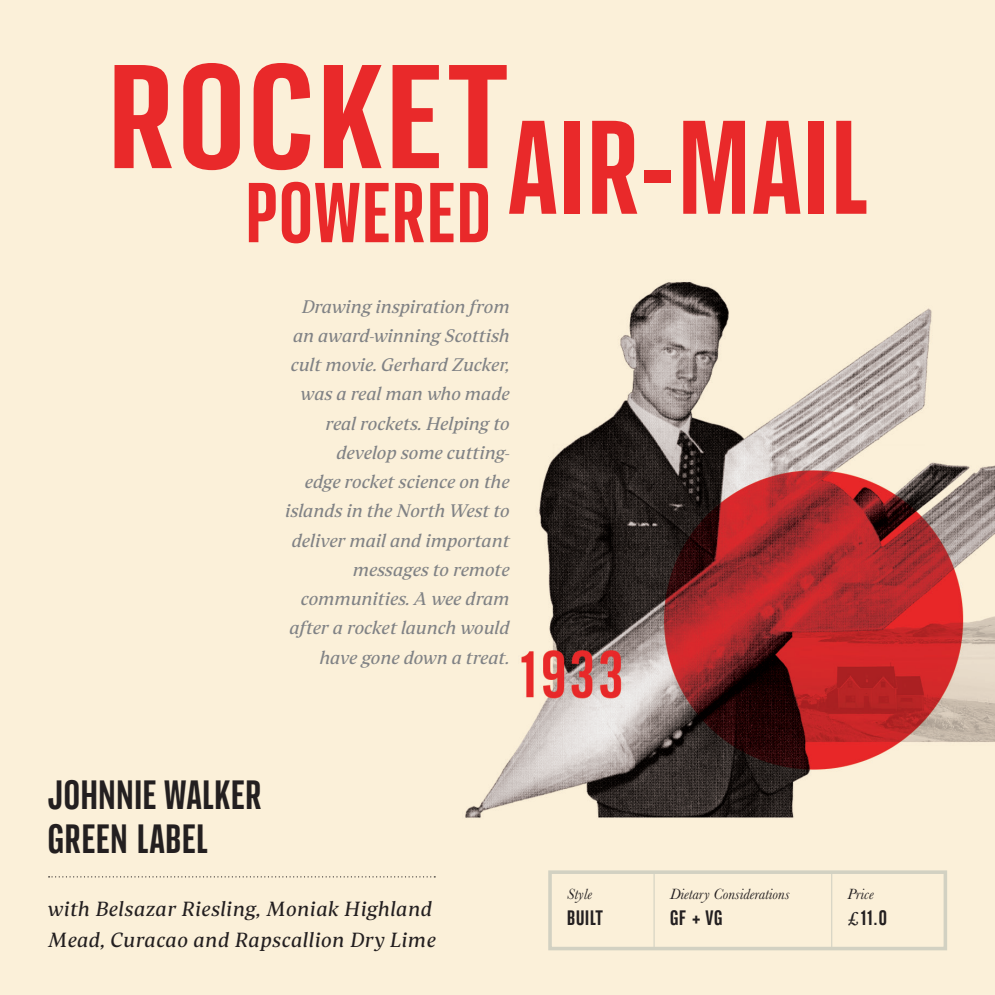
<style>
.page{position:relative;width:995px;height:995px;background:#fbf0d9}
.page>*{position:absolute;margin:0;border:0;box-sizing:border-box;transform-origin:0 0}
.t1{font:146.03px "Johnnie Walker Headline";letter-spacing:.02em;color:#e9292a;scale:1.15 1}
.t2{font:131.62px "Johnnie Walker Headline";letter-spacing:.02em;color:#e9292a}
.t3{font:40.5px/44.1px "Johnnie Walker Headline";letter-spacing:.02em;color:#231f20}
.t4{font:20.7px "Johnnie Walker Headline";letter-spacing:.04em;color:#231f20}
.t5{font:italic 20.25px/31.5px "Johnnie Walker Serif";letter-spacing:.02em;color:#231f20}
.t6{font:italic 18px/29.2px "Johnnie Walker Serif";color:#808285;text-align:right}
.t7{font:italic 15.3px "Baskerville";color:#231f20}
</style>
<div class="page">
<img style="left:48px;top:282px;width:947px;height:669px">
<svg style="left:49px;top:876px;width:386px;height:1px"></svg>
<div style="left:548px;top:870px;width:399px;height:80px;border:4px solid #d2d1c2"></div>
<hr style="left:654px;top:871px;width:1px;height:78px;background:#d2d1c2">
<hr style="left:831px;top:871px;width:1px;height:78px;background:#d2d1c2">
<h1 class="t1" style="left:108px;top:27px;width:349px">ROCKET</h1>
<h2 class="t2" style="left:246px;top:87px;width:624px"><sub>POWERED</sub> AIR-MAIL</h2>
<p class="t6" style="left:285px;top:292px;width:228px">Drawing inspiration from an award-winning Scottish cult movie. Gerhard Zucker, was a real man who made real rockets. Helping to develop some cutting-<br>edge rocket science on the islands in the North West to deliver mail and important messages to remote communities. A wee dram after a rocket launch would have gone down a treat.</p>
<h3 class="t3" style="left:48px;top:772px;width:215px">JOHNNIE WALKER<br>GREEN LABEL</h3>
<p class="t5" style="left:48px;top:893px;width:390px">with Belsazar Riesling, Moniak Highland<br>Mead, Curacao and Rapscallion Dry Lime</p>
<p class="t7" style="left:567px;top:884px;width:26px">Style</p>
<p class="t4" style="left:567px;top:905px;width:37px">BUILT</p>
<p class="t7" style="left:670px;top:884px;width:121px">Dietary Considerations</p>
<p class="t4" style="left:670px;top:905px;width:54px">GF + VG</p>
<p class="t7" style="left:848px;top:884px;width:28px">Price</p>
<p class="t4" style="left:848px;top:905px;width:41px"><sup>£</sup>11.0</p>
</div>
